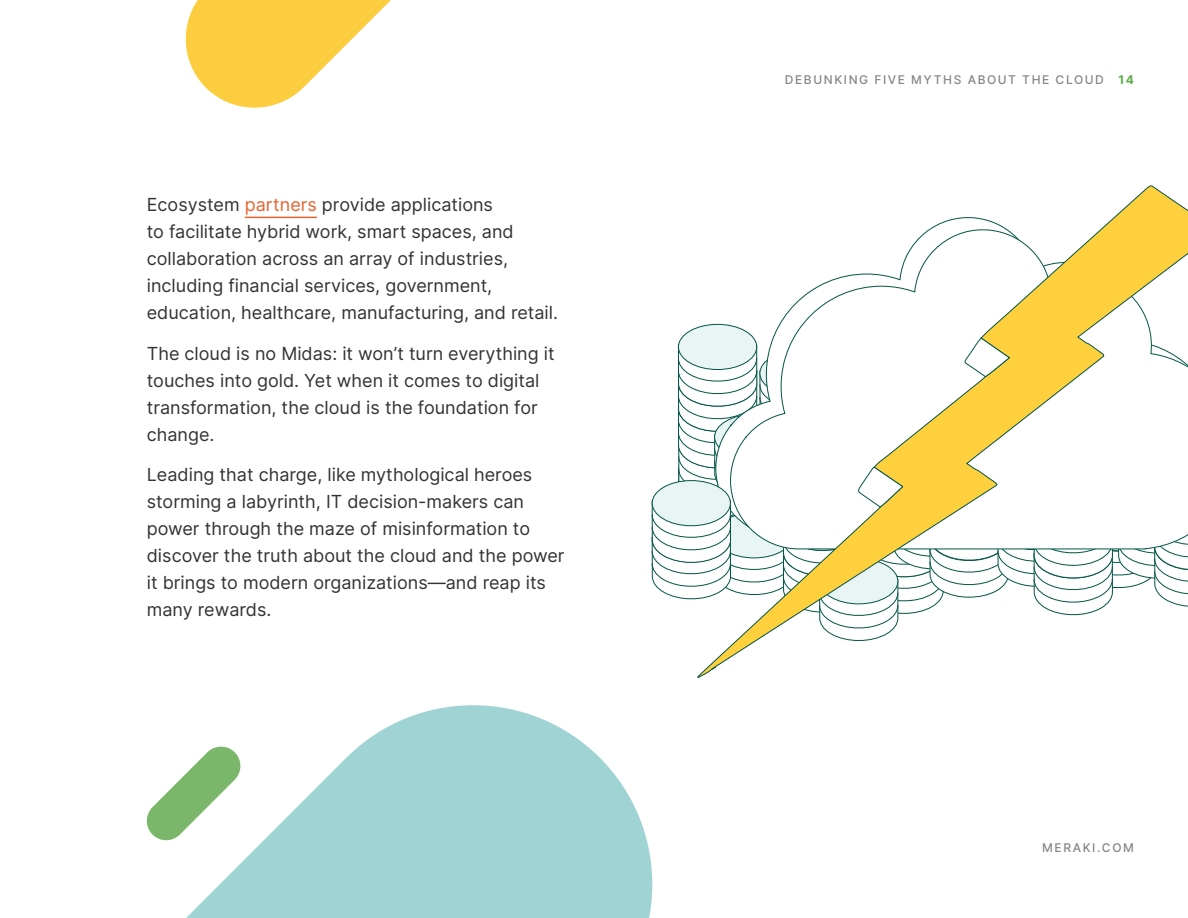
<style>
.page{position:relative;width:1188px;height:918px;background:#fff}
.page>*{position:absolute;margin:0;border:0;box-sizing:border-box;transform-origin:0 0}
.t1{font:18px/27px "Inter";color:#333}
.t2{font:500 12px "Inter";letter-spacing:.13em;color:#858585}
.t3{font:700 12px "Inter";color:#5dab47}
.s1{color:#e8632e}
</style>
<div class="page">
<svg style="left:185px;top:0;width:206px;height:108px"></svg>
<svg style="left:164px;top:705px;width:489px;height:213px;fill:#a0d3d3"></svg>
<svg style="left:146px;top:745px;width:96px;height:95px"></svg>
<hr style="left:245px;top:217px;width:72px;height:1px;background:#e8632e">
<svg style="left:678px;top:324px;width:79px;height:46px"></svg>
<svg style="left:697px;top:185px;width:491px;height:494px"></svg>
<svg style="left:651px;top:337px;width:537px;height:307px"></svg>
<p class="t1" style="left:147px;top:191px;width:413px">Ecosystem <span class="s1">partners</span> provide applications<br>to facilitate hybrid work, smart spaces, and collaboration across an array of industries, including financial services, government, education, healthcare, manufacturing, and retail.</p>
<p class="t1" style="left:147px;top:339px;width:409px">The cloud is no Midas: it won’t turn everything it touches into gold. Yet when it comes to digital transformation, the cloud is the foundation for change.</p>
<p class="t1" style="left:147px;top:461px;width:419px">Leading that charge, like mythological heroes storming a labyrinth, IT decision-makers can power through the maze of misinformation to discover the truth about the cloud and the power it brings to modern organizations—and reap its many rewards.</p>
<p class="t2" style="left:785px;top:71px;width:320px">DEBUNKING FIVE MYTHS ABOUT THE CLOUD</p>
<p class="t3" style="left:1119px;top:71px;width:17px">14</p>
<p class="t2" style="left:1042px;top:839px;width:93px">MERAKI.COM</p>
</div>
